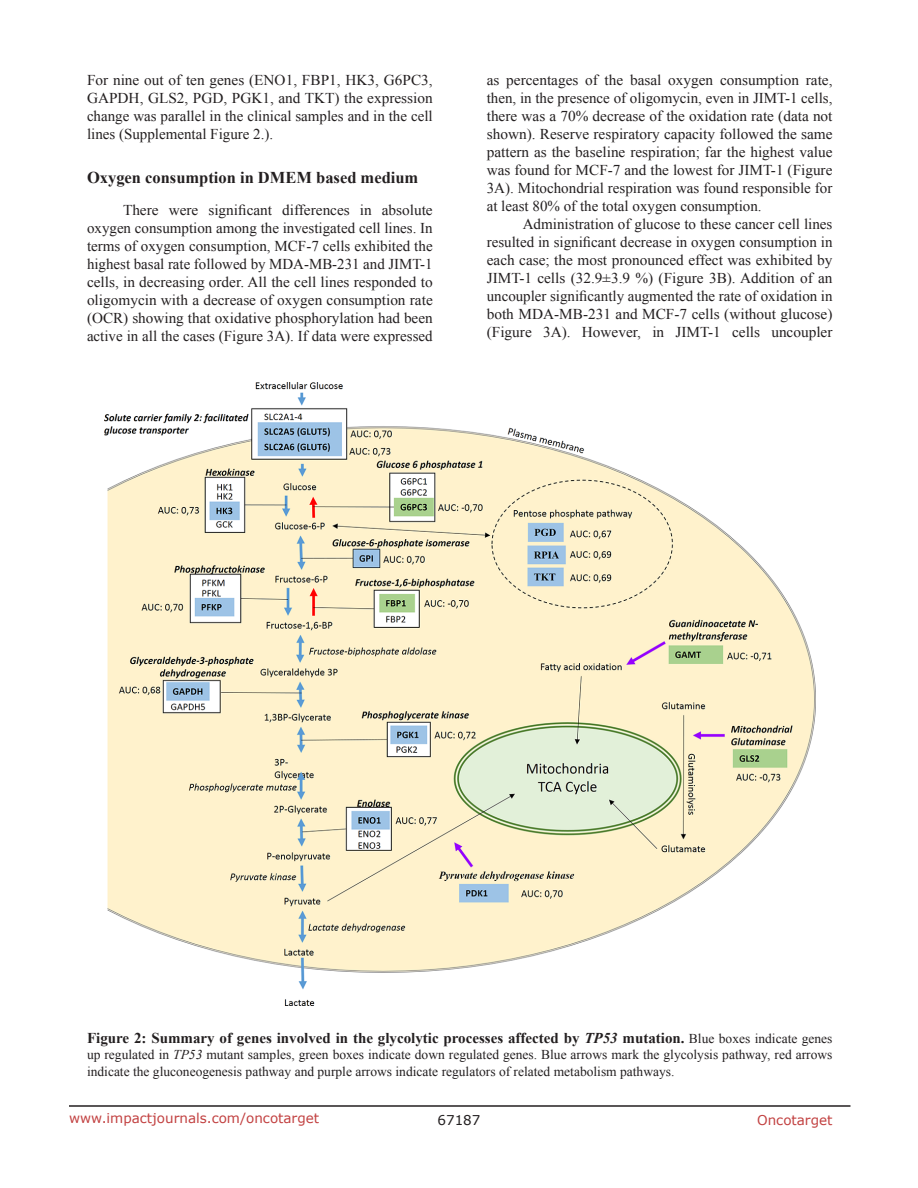
<style>
.page{position:relative;width:918px;height:1188px;background:#fff}
.page>*{position:absolute;margin:0;border:0;box-sizing:border-box;transform-origin:0 0}
.SubHeading{font:700 16.5px "Times New Roman";color:#231f20}
.BodyText{font:15px/18px "Times New Roman";color:#231f20;text-align:justify}
.figuretext{font:700 15px "Times New Roman";color:#231f20}
.figuretext-2{font:13.5px/16.2px "Times New Roman";color:#231f20}
.t1{font:13.5px "Verdana";color:#c24141}
.t2{font:13.5px "Verdana";color:#231f20}
.s1{font-style:italic}
.s2{font-weight:400;font-size:13.5px}
</style>
<div class="page">
<hr style="left:69px;top:1105px;width:781px;height:2px;background:#231f20">
<img style="left:104px;top:382px;width:711px;height:624px">
<p class="BodyText" style="left:87px;top:71px;width:347px">For nine out of ten genes (ENO1, FBP1, HK3, G6PC3, GAPDH, GLS2, PGD, PGK1, and TKT) the expression change was parallel in the clinical samples and in the cell lines (Supplemental Figure 2.).</p>
<p class="SubHeading" style="left:87px;top:166px;width:333px">Oxygen consumption in DMEM based medium</p>
<p class="BodyText" style="left:87px;top:200px;width:347px;text-indent:36px">There were significant differences in absolute oxygen consumption among the investigated cell lines. In terms of oxygen consumption, MCF-7 cells exhibited the highest basal rate followed by MDA-MB-231 and JIMT-1 cells, in decreasing order. All the cell lines responded to oligomycin with a decrease of oxygen consumption rate (OCR) showing that oxidative phosphorylation had been active in all the cases (Figure 3A). If data were expressed</p>
<p class="BodyText" style="left:487px;top:71px;width:347px">as percentages of the basal oxygen consumption rate, then, in the presence of oligomycin, even in JIMT-1 cells, there was a 70% decrease of the oxidation rate (data not shown). Reserve respiratory capacity followed the same pattern as the baseline respiration; far the highest value was found for MCF-7 and the lowest for JIMT-1 (Figure 3A). Mitochondrial respiration was found responsible for at least 80% of the total oxygen consumption.</p>
<p class="BodyText" style="left:487px;top:215px;width:347px;text-indent:36px">Administration of glucose to these cancer cell lines resulted in significant decrease in oxygen consumption in each case; the most pronounced effect was exhibited by JIMT-1 cells (32.9±3.9 %) (Figure 3B). Addition of an uncoupler significantly augmented the rate of oxidation in both MDA-MB-231 and MCF-7 cells (without glucose) (Figure 3A). However, in JIMT-1 cells uncoupler</p>
<p class="figuretext" style="left:87px;top:1028px;width:747px">Figure 2: Summary of genes involved in the glycolytic processes affected by <span class="s1">TP53</span> mutation. <span class="s2">Blue boxes indicate genes</span></p>
<p class="figuretext-2" style="left:87px;top:1047px;width:747px">up regulated in <span class="s1">TP53</span> mutant samples, green boxes indicate down regulated genes. Blue arrows mark the glycolysis pathway, red arrows indicate the gluconeogenesis pathway and purple arrows indicate regulators of related metabolism pathways.</p>
<p class="t1" style="left:69px;top:1109px;width:252px">www.impactjournals.com/oncotarget</p>
<p class="t2" style="left:438px;top:1111px;width:44px">67187</p>
<p class="t1" style="left:757px;top:1111px;width:77px">Oncotarget</p>
</div>
